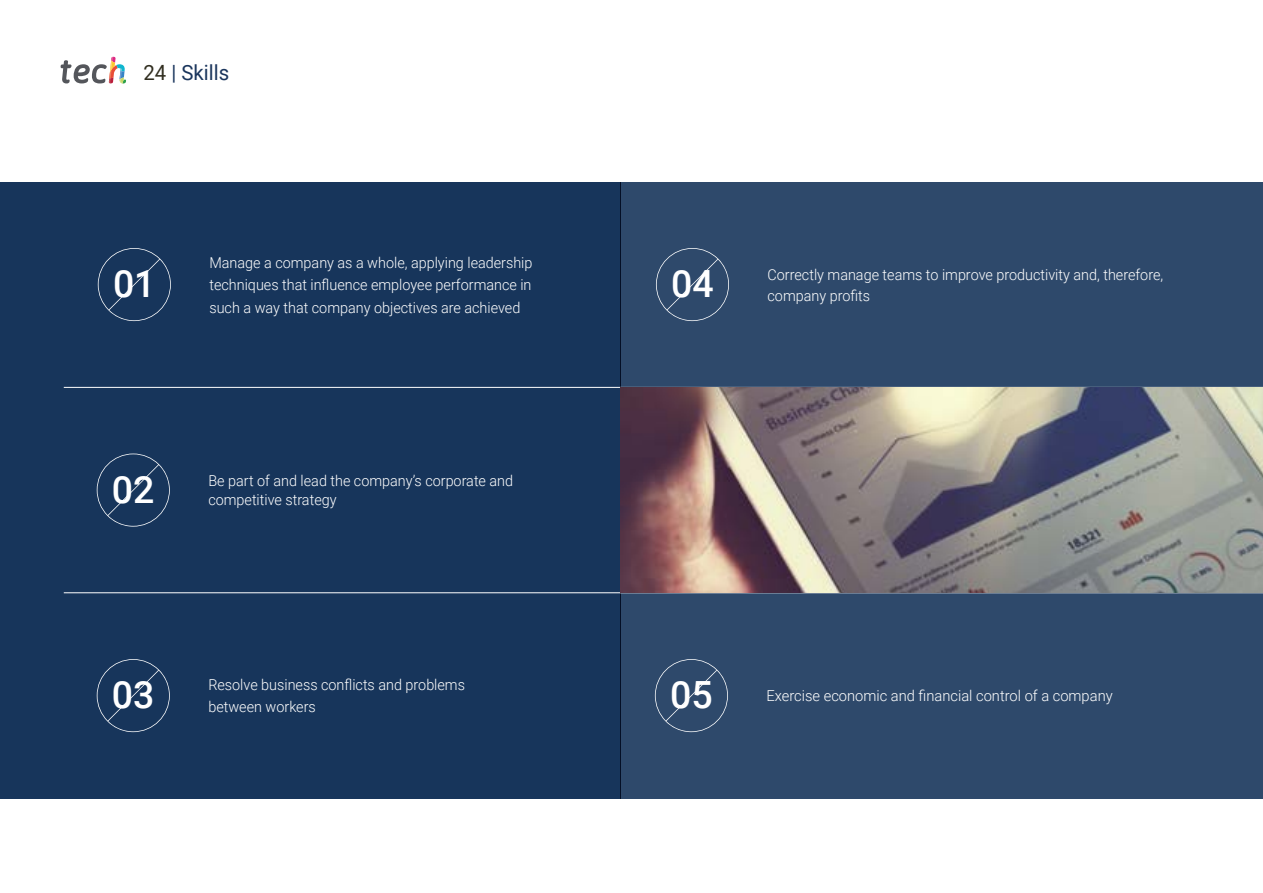
<style>
.page{position:relative;width:1263px;height:893px;background:#fff}
.page>*{position:absolute;margin:0;border:0;box-sizing:border-box;transform-origin:0 0}
.t1{font:500 37.5px "Roboto";color:#fff}
.t2{font:21px "Roboto";color:#1a355c}
.t3{font:300 15px/22.5px "Roboto";color:#fff;scale:.96 1}
.t4{font:300 15px "Roboto";color:#fff}
.s1{color:#312e20}
</style>
<div class="page">
<div style="left:0;top:182px;width:621px;height:616px;background:#17355b"></div>
<div style="left:621px;top:182px;width:642px;height:616px;background:#2e496b"></div>
<svg style="left:98px;top:248px;width:73px;height:73px"></svg>
<svg style="left:97px;top:659px;width:73px;height:73px"></svg>
<svg style="left:97px;top:454px;width:73px;height:73px"></svg>
<svg style="left:656px;top:248px;width:73px;height:73px"></svg>
<svg style="left:655px;top:659px;width:73px;height:73px"></svg>
<hr style="left:64px;top:387px;width:1199px;height:1px;background:#fff">
<hr style="left:64px;top:592px;width:1199px;height:1px;background:#fff">
<img style="left:621px;top:387px;width:642px;height:206px">
<svg style="left:61px;top:57px;width:65px;height:27px"></svg>
<h2 class="t2" style="left:144px;top:57px;width:87px"><span class="s1">24</span> | Skills</h2>
<h1 class="t1" style="left:113px;top:258px;width:44px">01</h1>
<p class="t3" style="left:209px;top:251px;width:338px;text-align:justify">Manage a company as a whole, applying leadership techniques that influence employee performance in such a way that company objectives are achieved</p>
<h1 class="t1" style="left:112px;top:463px;width:44px">02</h1>
<p class="t3" style="left:208px;top:469px;width:319px">Be part of and lead the company’s corporate and</p>
<p class="t3" style="left:208px;top:488px;width:135px">competitive strategy</p>
<h1 class="t1" style="left:112px;top:669px;width:44px">03</h1>
<p class="t3" style="left:208px;top:673px;width:269px">Resolve business conflicts and problems between workers</p>
<h1 class="t1" style="left:671px;top:258px;width:44px">04</h1>
<p class="t3" style="left:767px;top:263px;width:414px;line-height:21px">Correctly manage teams to improve productivity and, therefore, company profits</p>
<h1 class="t1" style="left:670px;top:669px;width:44px">05</h1>
<p class="t4" style="left:766px;top:685px;width:348px">Exercise economic and financial control of a company</p>
</div>
